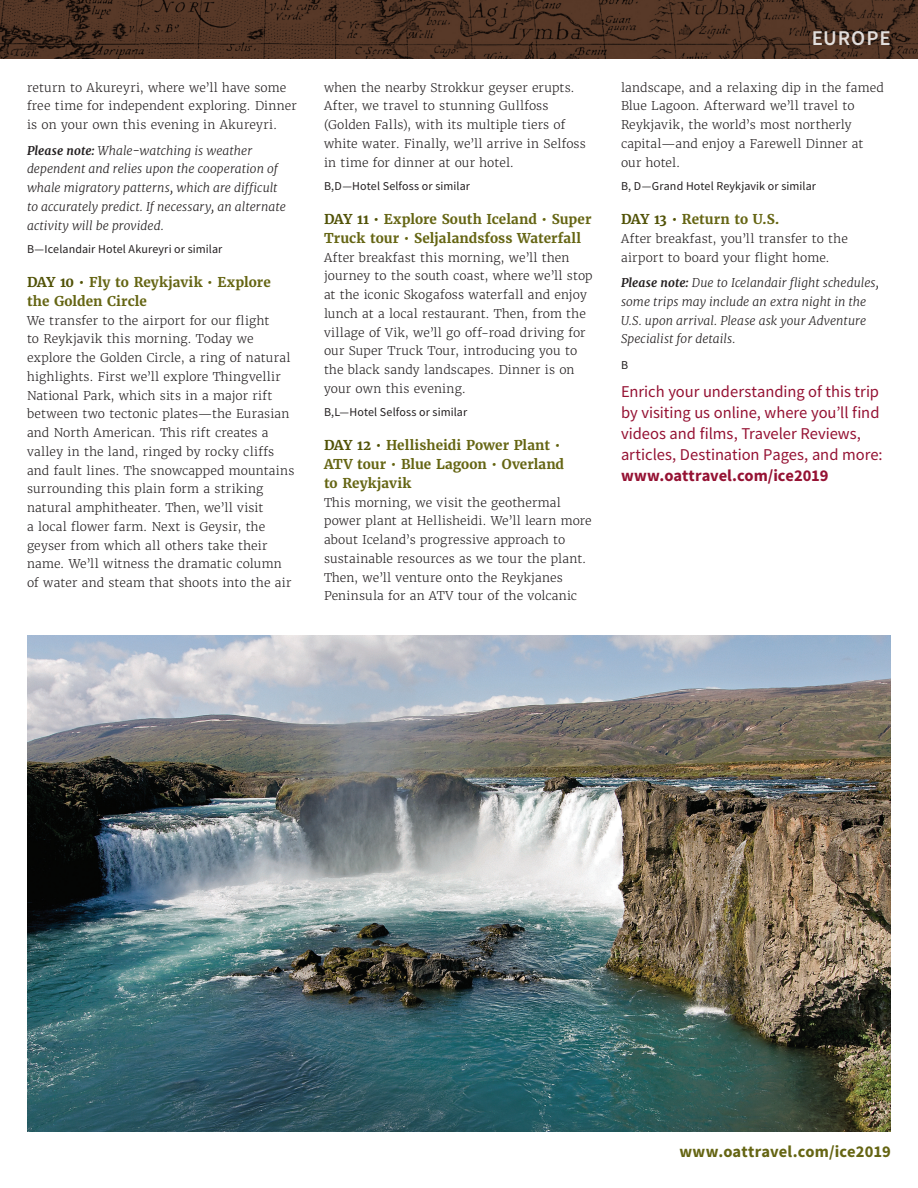
<style>
.page{position:relative;width:918px;height:1188px;background:#fff}
.page>*{position:absolute;margin:0;border:0;box-sizing:border-box;transform-origin:0 0}
.t1{font:600 21px "Source Sans Pro";letter-spacing:.045em;color:#fff}
.t2{font:16.5px/21px "Source Sans Pro";color:#951233}
.t3{font:700 16.5px "Source Sans Pro";letter-spacing:.01em;color:#656513}
.DAY_Catalog_title{font:700 13.5px/18.8px "Merriweather";color:#656513}
.DAY_Catalog_copy{font:300 12px/18.8px "Merriweather";letter-spacing:.01em;color:#231f20}
.DAY_Catalog_copy-2{font:italic 300 12px/18.8px "Merriweather";letter-spacing:.005em;color:#231f20}
.DAY_Catalog_copy_ACC{font:12px "Source Sans Pro";letter-spacing:.01em;color:#231f20}
.s1{font-style:inherit}
.s2{color:#515207}
.s3{font-weight:700}
</style>
<div class="page">
<img style="left:0;top:0;width:918px;height:58px">
<img style="left:27px;top:635px;width:864px;height:496px">
<p class="DAY_Catalog_copy" style="left:27px;top:78px;width:271px">return to Akureyri, where we’ll have some free time for independent exploring. Dinner is on your own this evening in Akureyri.</p>
<p class="DAY_Catalog_copy-2" style="left:27px;top:141px;width:260px"><span class="s1">Please note:</span> Whale-watching is weather dependent and relies upon the cooperation of whale migratory patterns, which are difficult to accurately predict. If necessary, an alternate activity will be provided.</p>
<p class="DAY_Catalog_copy_ACC" style="left:27px;top:241px;width:197px">B—Icelandair Hotel Akureyri or similar</p>
<p class="DAY_Catalog_title" style="left:27px;top:273px;width:245px"><span class="s2">DAY 10 •</span> Fly to Reykjavik • Explore the Golden Circle</p>
<p class="DAY_Catalog_copy" style="left:27px;top:311px;width:269px">We transfer to the airport for our flight<br>to Reykjavik this morning. Today we explore the Golden Circle, a ring of natural highlights. First we’ll explore Thingvellir National Park, which sits in a major rift between two tectonic plates—the Eurasian and North American. This rift creates a valley in the land, ringed by rocky cliffs and fault lines. The snowcapped mountains surrounding this plain form a striking natural amphitheater. Then, we’ll visit<br>a local flower farm. Next is Geysir, the geyser from which all others take their name. We’ll witness the dramatic column of water and steam that shoots into the air</p>
<p class="DAY_Catalog_copy" style="left:324px;top:78px;width:263px">when the nearby Strokkur geyser erupts.<br>After, we travel to stunning Gullfoss (Golden Falls), with its multiple tiers of white water. Finally, we’ll arrive in Selfoss in time for dinner at our hotel.</p>
<p class="DAY_Catalog_copy_ACC" style="left:324px;top:178px;width:148px">B,D—Hotel Selfoss or similar</p>
<p class="DAY_Catalog_title" style="left:324px;top:210px;width:269px"><span class="s2">DAY 11 •</span> Explore South Iceland • Super<br>Truck tour • Seljalandsfoss Waterfall</p>
<p class="DAY_Catalog_copy" style="left:324px;top:248px;width:270px">After breakfast this morning, we’ll then journey to the south coast, where we’ll stop at the iconic Skogafoss waterfall and enjoy lunch at a local restaurant. Then, from the village of Vik, we’ll go off-road driving for our Super Truck Tour, introducing you to the black sandy landscapes. Dinner is on your own this evening.</p>
<p class="DAY_Catalog_copy_ACC" style="left:324px;top:404px;width:145px">B,L—Hotel Selfoss or similar</p>
<p class="DAY_Catalog_title" style="left:324px;top:436px;width:242px"><span class="s2">DAY 12 •</span> Hellisheidi Power Plant •<br>ATV tour • Blue Lagoon • Overland to Reykjavik</p>
<p class="DAY_Catalog_copy" style="left:324px;top:493px;width:269px">This morning, we visit the geothermal power plant at Hellisheidi. We’ll learn more about Iceland’s progressive approach to sustainable resources as we tour the plant.<br>Then, we’ll venture onto the Reykjanes Peninsula for an ATV tour of the volcanic</p>
<h1 class="t1" style="left:811px;top:24px;width:81px">EUROPE</h1>
<p class="DAY_Catalog_copy" style="left:621px;top:78px;width:264px">landscape, and a relaxing dip in the famed Blue Lagoon. Afterward we’ll travel to Reykjavik, the world’s most northerly capital—and enjoy a Farewell Dinner at our hotel.</p>
<p class="DAY_Catalog_copy_ACC" style="left:621px;top:178px;width:197px">B, D—Grand Hotel Reykjavik or similar</p>
<p class="DAY_Catalog_title" style="left:621px;top:210px;width:160px"><span class="s2">DAY 13 •</span> Return to U.S.</p>
<p class="DAY_Catalog_copy" style="left:621px;top:229px;width:228px">After breakfast, you’ll transfer to the airport to board your flight home.</p>
<p class="DAY_Catalog_copy-2" style="left:621px;top:273px;width:260px"><span class="s1">Please note:</span> Due to Icelandair flight schedules, some trips may include an extra night in the U.S. upon arrival. Please ask your Adventure Specialist for details.</p>
<p class="DAY_Catalog_copy_ACC" style="left:621px;top:357px;width:9px">B</p>
<p class="t2" style="left:621px;top:381px;width:263px">Enrich your understanding of this trip by visiting us online, where you’ll find videos and films, Traveler Reviews, articles, Destination Pages, and more: <span class="s3">www.oattravel.com/ice2019</span></p>
<h2 class="t3" style="left:679px;top:1140px;width:213px">www.oattravel.com/ice2019</h2>
</div>
